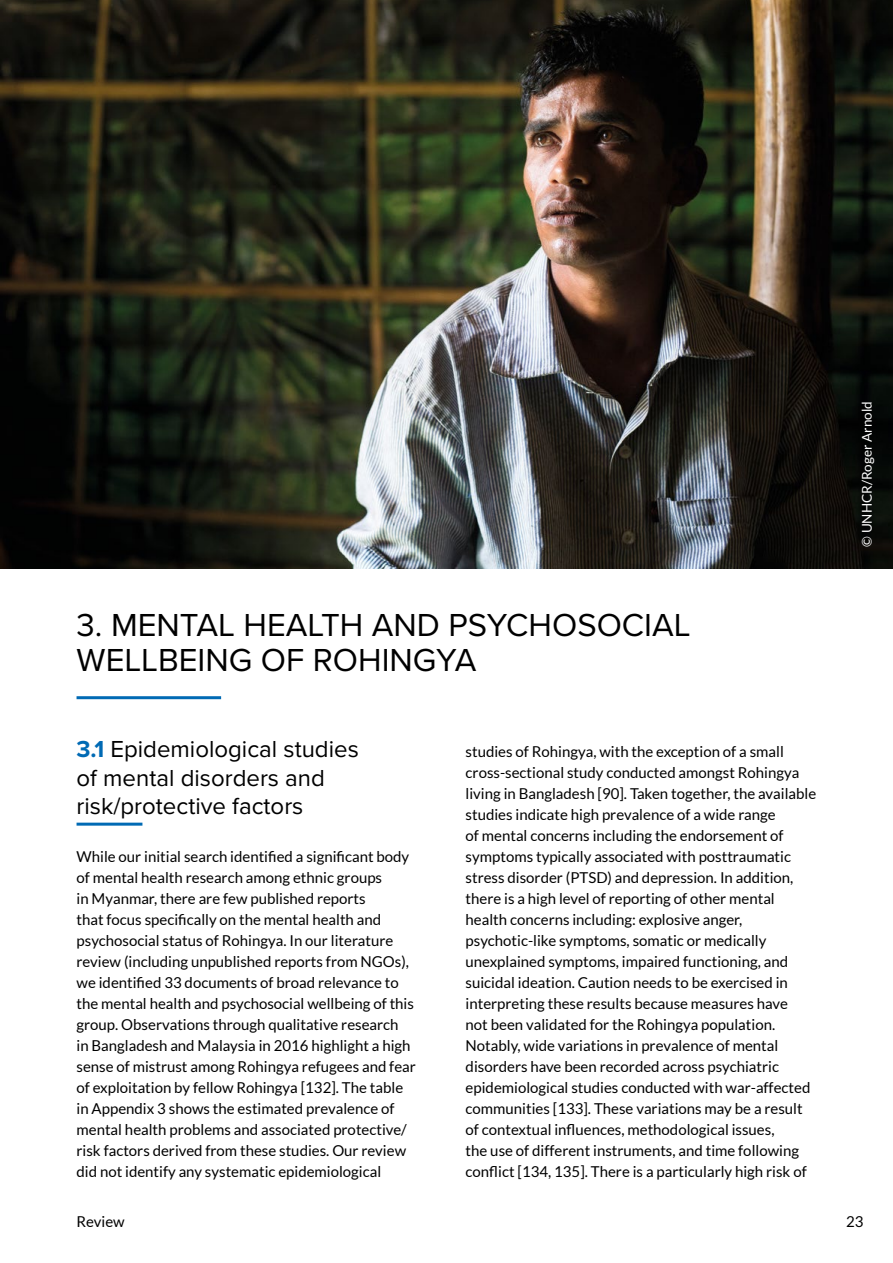
<style>
.page{position:relative;width:893px;height:1263px;background:#fff}
.page>*{position:absolute;margin:0;border:0;box-sizing:border-box;transform-origin:0 0}
.t1{font:33px/34.5px "Proxima Nova";color:#000}
.t2{font:24px/28.5px "Proxima Nova";color:#000}
.t3{font:15px/21px "Lato";color:#000}
.t4{font:13.5px "Lato";color:#fff}
.s1{font-weight:700;color:#006ab4}
</style>
<div class="page">
<hr style="left:77px;top:696px;width:144px;height:3px;background:#006ab4">
<hr style="left:77px;top:823px;width:65px;height:3px;background:#006ab4">
<img style="left:0;top:0;width:893px;height:568px">
<h1 class="t1" style="left:77px;top:609px;width:616px">3. MENTAL HEALTH AND PSYCHOSOCIAL<br>WELLBEING OF ROHINGYA</h1>
<h2 class="t2" style="left:77px;top:735px;width:284px"><span class="s1">3.1</span> Epidemiological studies of mental disorders and risk/protective factors</h2>
<p class="t3" style="left:77px;top:846px;width:341px">While our initial search identified a significant body of mental health research among ethnic groups<br>in Myanmar, there are few published reports<br>that focus specifically on the mental health and psychosocial status of Rohingya. In our literature review (including unpublished reports from NGOs), we identified 33 documents of broad relevance to the mental health and psychosocial wellbeing of this group. Observations through qualitative research<br>in Bangladesh and Malaysia in 2016 highlight a high sense of mistrust among Rohingya refugees and fear of exploitation by fellow Rohingya [132]. The table in Appendix 3 shows the estimated prevalence of mental health problems and associated protective/ risk factors derived from these studies. Our review did not identify any systematic epidemiological</p>
<p class="t3" style="left:466px;top:741px;width:352px">studies of Rohingya, with the exception of a small cross-sectional study conducted amongst Rohingya living in Bangladesh [90]. Taken together, the available studies indicate high prevalence of a wide range<br>of mental concerns including the endorsement of symptoms typically associated with posttraumatic stress disorder (PTSD) and depression. In addition, there is a high level of reporting of other mental health concerns including: explosive anger, psychotic-like symptoms, somatic or medically unexplained symptoms, impaired functioning, and suicidal ideation. Caution needs to be exercised in interpreting these results because measures have<br>not been validated for the Rohingya population.<br>Notably, wide variations in prevalence of mental disorders have been recorded across psychiatric epidemiological studies conducted with war-affected communities [133]. These variations may be a result of contextual influences, methodological issues,<br>the use of different instruments, and time following conflict [134, 135]. There is a particularly high risk of</p>
<p class="t4" style="left:859px;top:547px;width:147px;rotate:-90deg">© UNHCR/Roger Arnold</p>
<p class="t3" style="left:77px;top:1210px;width:50px">Review</p>
<p class="t3" style="left:846px;top:1210px;width:19px">23</p>
</div>
